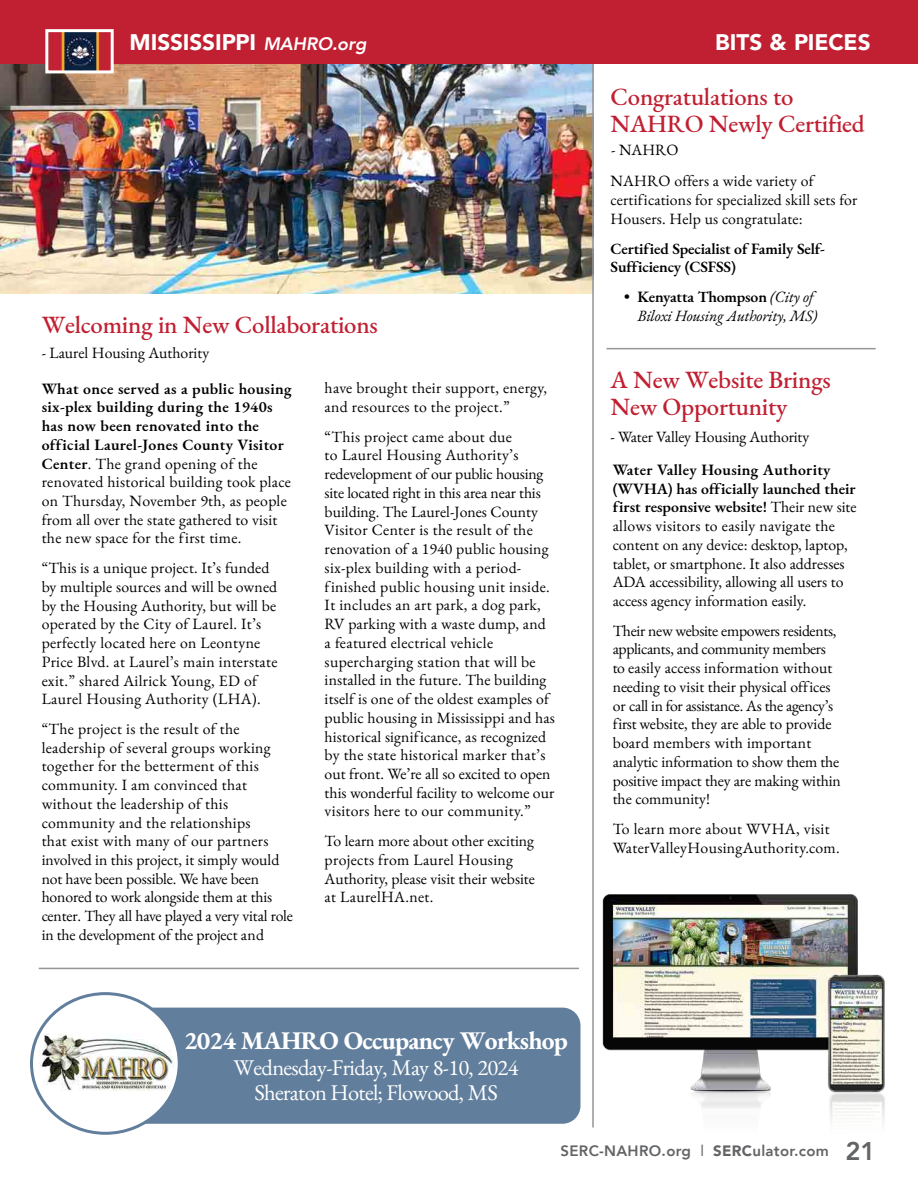
<style>
.page{position:relative;width:918px;height:1188px;background:#fff}
.page>*{position:absolute;margin:0;border:0;box-sizing:border-box;transform-origin:0 0}
.t1{font:700 25.5px "EB Garamond";letter-spacing:-.03em;color:#fff}
.t2{font:500 24.75px/27px "EB Garamond";letter-spacing:-.01em;color:#c02032}
.t3{font:22.5px/25.5px "EB Garamond";letter-spacing:-.03em;color:#fff;text-align:center}
.t4{font:900 22.5px "Avenir";letter-spacing:-.005em;color:#fff}
.t5{font:15.75px/18.8px "EB Garamond";letter-spacing:.01em;color:#000}
.t6{font:15.75px/18.8px "EB Garamond";letter-spacing:-.01em;color:#000}
.t7{font:600 15.75px/18.8px "EB Garamond";letter-spacing:-.01em;color:#000}
.t8{font:italic 15.75px/18.8px "EB Garamond";letter-spacing:-.01em;color:#000;text-align:right}
.t9{font:800 15px "Avenir";letter-spacing:.02em;color:#636466}
.s1{font-weight:800;font-style:italic;font-size:18px}
.s2{font-weight:600}
.s3{font-weight:600;font-style:normal}
.s4{font-weight:400}
.s5{font-weight:900}
.s6{font-size:25.5px}
</style>
<div class="page">
<img style="left:0;top:63px;width:592px;height:231px">
<hr style="left:592px;top:24px;width:2px;height:1104px;background:#939598">
<hr style="left:607px;top:348px;width:269px;height:1px;background:#939598">
<div style="left:0;top:0;width:918px;height:63px;background:#c02032"></div>
<img style="left:49px;top:33px;width:61px;height:36px">
<div style="left:45px;top:29px;width:69px;height:44px;border:3px solid #fff"></div>
<hr style="left:39px;top:968px;width:540px;height:1px;background:#939598">
<img style="left:602px;top:894px;width:283px;height:228px">
<div style="left:91px;top:1008px;width:489px;height:116px;background:#617e9c;border-radius:18px"></div>
<div style="left:32px;top:994px;width:147px;height:139px;background:#fff;border-radius:50%"></div>
<img style="left:39px;top:1033px;width:135px;height:59px">
<div style="left:30px;top:992px;width:151px;height:143px;border:3px solid #617e9c;border-radius:50%"></div>
<h3 class="t4" style="left:130px;top:23px;width:238px">MISSISSIPPI <span class="s1">MAHRO.org</span></h3>
<h3 class="t4" style="left:715px;top:23px;width:157px">BITS &amp; PIECES</h3>
<h2 class="t2" style="left:611px;top:83px;width:256px">Congratulations to<br>NAHRO Newly Certified</h2>
<h2 class="t2" style="left:42px;top:312px;width:338px">Welcoming in New Collaborations</h2>
<p class="t5" style="left:42px;top:343px;width:169px">- Laurel Housing Authority</p>
<p class="t5" style="left:42px;top:379px;width:252px"><span class="s2">What once served as a public housing six-plex building during the 1940s has now been renovated into the official Laurel-Jones County Visitor Center</span>. The grand opening of the renovated historical building took place on Thursday, November 9th, as people from all over the state gathered to visit the new space for the first time.</p>
<p class="t5" style="left:42px;top:558px;width:237px">“This is a unique project. It’s funded by multiple sources and will be owned by the Housing Authority, but will be operated by the City of Laurel. It’s perfectly located here on Leontyne Price Blvd. at Laurel’s main interstate exit.” shared Ailrick Young, ED of Laurel Housing Authority (LHA).</p>
<p class="t5" style="left:42px;top:719px;width:253px">“The project is the result of the leadership of several groups working together for the betterment of this community. I am convinced that without the leadership of this community and the relationships<br>that exist with many of our partners involved in this project, it simply would not have been possible. We have been honored to work alongside them at this center. They all have played a very vital role in the development of the project and</p>
<p class="t5" style="left:325px;top:379px;width:224px">have brought their support, energy, and resources to the project.”</p>
<p class="t5" style="left:325px;top:427px;width:232px">“This project came about due<br>to Laurel Housing Authority’s redevelopment of our public housing site located right in this area near this building. The Laurel-Jones County Visitor Center is the result of the renovation of a 1940 public housing six-plex building with a period&shy;finished public housing unit inside.<br>It includes an art park, a dog park, RV parking with a waste dump, and a featured electrical vehicle supercharging station that will be installed in the future. The building itself is one of the oldest examples of public housing in Mississippi and has historical significance, as recognized by the state historical marker that’s out front. We’re all so excited to open this wonderful facility to welcome our visitors here to our community.”</p>
<p class="t5" style="left:325px;top:831px;width:212px">To learn more about other exciting projects from Laurel Housing<br>Authority, please visit their website at LaurelHA.net.</p>
<h1 class="t1" style="left:184px;top:1024px;width:385px">2024 MAHRO Occupancy Workshop</h1>
<h3 class="t3" style="left:234px;top:1054px;width:286px">Wednesday-Friday, May 8-10, 2024<br>Sheraton Hotel; Flowood, MS</h3>
<p class="t5" style="left:611px;top:140px;width:69px">- NAHRO</p>
<p class="t5" style="left:611px;top:172px;width:248px">NAHRO offers a wide variety of certifications for specialized skill sets for<br>Housers. Help us congratulate:</p>
<p class="t7" style="left:611px;top:239px;width:216px">Certified Specialist of Family Self-<br>Sufficiency (CSFSS)</p>
<p class="t8" style="left:624px;top:287px;width:195px"><span class="s3">• Kenyatta Thompson</span> (City of<br>Biloxi Housing Authority, MS)</p>
<h2 class="t2" style="left:611px;top:366px;width:222px">A New Website Brings<br>New Opportunity</h2>
<p class="t6" style="left:611px;top:427px;width:200px">- Water Valley Housing Authority</p>
<p class="t5" style="left:613px;top:460px;width:246px"><span class="s2">Water Valley Housing Authority (WVHA) has officially launched their first responsive website!</span> Their new site allows visitors to easily navigate the content on any device: desktop, laptop, tablet, or smartphone. It also addresses ADA accessibility, allowing all users to access agency information easily.</p>
<p class="t6" style="left:613px;top:621px;width:230px">Their new website empowers residents, applicants, and community members to easily access information without needing to visit their physical offices or call in for assistance. As the agency’s first website, they are able to provide board members with important analytic information to show them the positive impact they are making within the community!</p>
<p class="t5" style="left:613px;top:819px;width:229px">To learn more about WVHA, visit<br>WaterValleyHousingAuthority.com.</p>
<p class="t9" style="left:561px;top:1139px;width:317px">SERC-NAHRO.org <span class="s4">l</span> <span class="s5">SERC</span>ulator.com <span class="s6">21</span></p>
</div>
